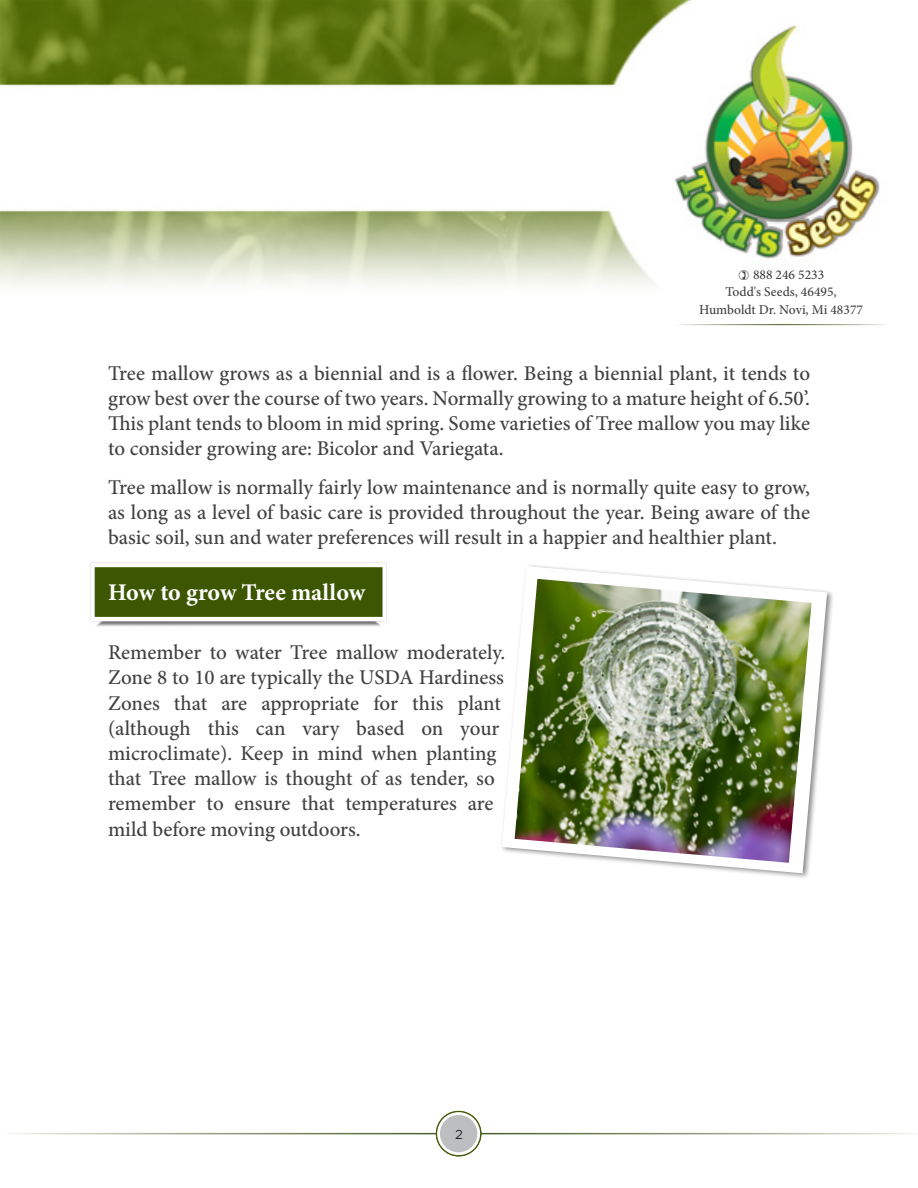
<style>
.page{position:relative;width:918px;height:1188px;background:#fff}
.page>*{position:absolute;margin:0;border:0;box-sizing:border-box;transform-origin:0 0}
.t1{font:700 24px "Minion Pro";letter-spacing:-.005em;color:#fff}
.t2{font:500 21px/25.2px "Minion Pro";color:#414042;text-align:justify}
.t3{font:500 13.5px "Minion Pro";color:#414042}
.t4{font:13.05px "Gotham";color:#222021}
</style>
<div class="page">
<img style="left:0;top:0;width:880px;height:287px">
<img style="left:90px;top:562px;width:297px;height:65px">
<div style="left:499px;top:563px;width:336px;height:317px;background:#000;opacity:.45"></div>
<svg style="left:502px;top:566px;width:325px;height:307px"></svg>
<img style="left:515px;top:579px;width:297px;height:284px">
<svg style="left:437px;top:1112px;width:44px;height:44px"></svg>
<div style="left:436px;top:1111px;width:45px;height:45px;border:1px solid #415a06;border-radius:50%"></div>
<div style="left:440px;top:1115px;width:37px;height:37px;background:#bcbec0;border-radius:50%"></div>
<svg style="left:739px;top:270px;width:10px;height:10px"></svg>
<p class="t3" style="left:753px;top:266px;width:73px">888 246 5233</p>
<p class="t3" style="left:725px;top:283px;width:113px">Todd's Seeds, 46495,</p>
<p class="t3" style="left:699px;top:301px;width:165px">Humboldt Dr. Novi, Mi 48377</p>
<p class="t2" style="left:108px;top:360px;width:704px">Tree mallow grows as a biennial and is a flower. Being a biennial plant, it tends to grow best over the course of two years. Normally growing to a mature height of 6.50’.<br>This plant tends to bloom in mid spring. Some varieties of Tree mallow you may like to consider growing are: Bicolor and Variegata.</p>
<p class="t2" style="left:108px;top:475px;width:704px">Tree mallow is normally fairly low maintenance and is normally quite easy to grow, as long as a level of basic care is provided throughout the year. Being aware of the basic soil, sun and water preferences will result in a happier and healthier plant.</p>
<p class="t1" style="left:108px;top:576px;width:259px">How to grow Tree mallow</p>
<p class="t2" style="left:108px;top:640px;width:399px;text-align:left">Remember to water Tree mallow moderately.<br>Zone 8 to 10 are typically the USDA Hardiness Zones that are appropriate for this plant (although this can vary based on your microclimate). Keep in mind when planting that Tree mallow is thought of as tender, so remember to ensure that temperatures are mild before moving outdoors.</p>
<p class="t4" style="left:455px;top:1126px;width:9px">21</p>
</div>
